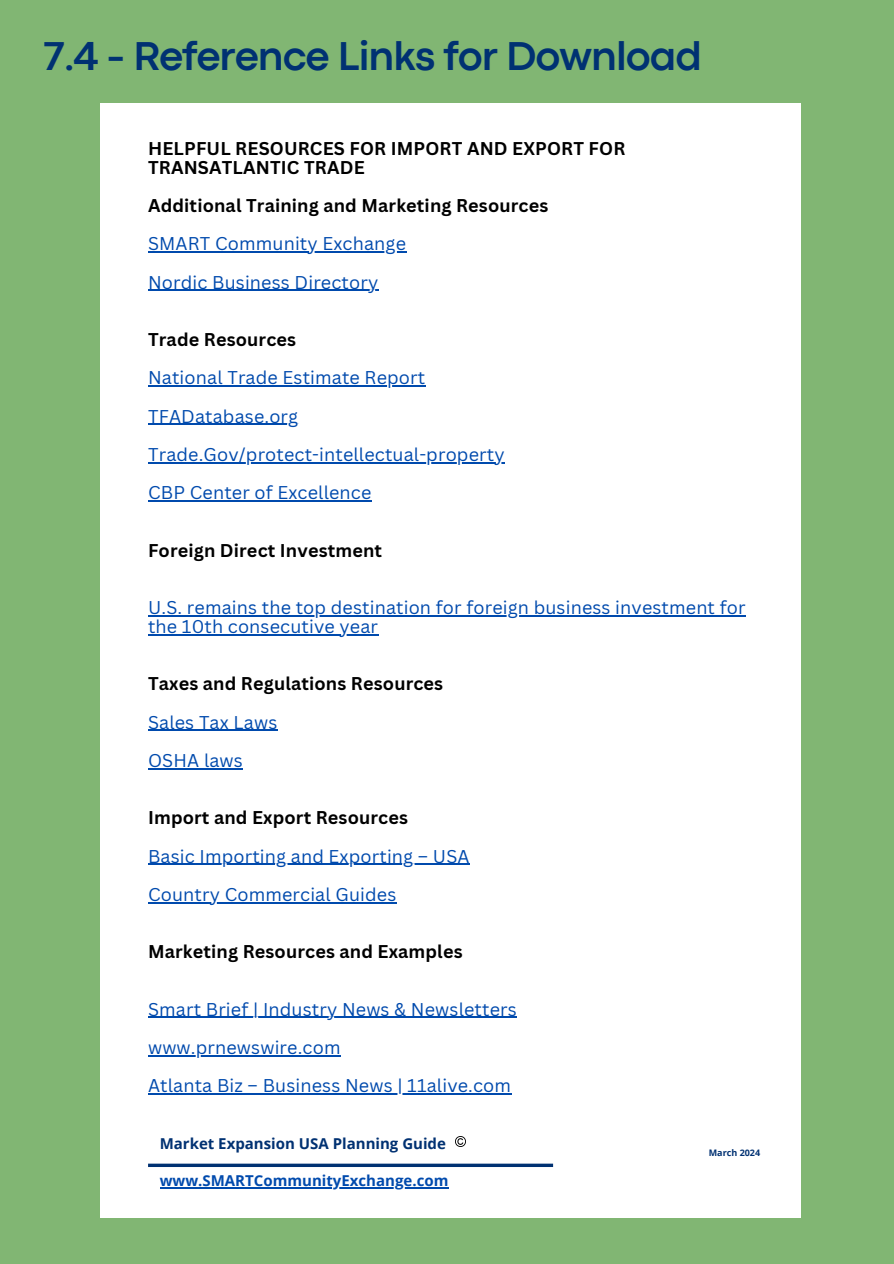
<style>
.page{position:relative;width:894px;height:1264px;background:#fff}
.page>*{position:absolute;margin:0;border:0;box-sizing:border-box;transform-origin:0 0}
.t1{font:700 42px "Codec Pro";letter-spacing:-.025em;color:#003172}
.t2{font:18px "Canva Sans";letter-spacing:.01em;color:#004aad}
.t3{font:700 18px/19.2px "Canva Sans";letter-spacing:.01em;color:#000}
.t4{font:700 15px "Open Sans";color:#003172}
.t5{font:700 15px "Open Sans";color:#004aad}
.t6{font:700 9px "Open Sans";color:#003172}
</style>
<div class="page">
<div style="left:0;top:0;width:893px;height:1263px;background:#81b673"></div>
<div style="left:100px;top:103px;width:700px;height:1114px;background:#fff"></div>
<hr style="left:148px;top:251px;width:258px;height:1px;background:#004aad">
<hr style="left:148px;top:290px;width:230px;height:1px;background:#004aad">
<hr style="left:148px;top:385px;width:277px;height:1px;background:#004aad">
<hr style="left:148px;top:423px;width:150px;height:2px;background:#004aad">
<hr style="left:148px;top:462px;width:356px;height:1px;background:#004aad">
<hr style="left:148px;top:500px;width:223px;height:1px;background:#004aad">
<hr style="left:148px;top:615px;width:597px;height:1px;background:#004aad">
<hr style="left:148px;top:634px;width:230px;height:1px;background:#004aad">
<hr style="left:148px;top:729px;width:129px;height:2px;background:#004aad">
<hr style="left:148px;top:768px;width:95px;height:1px;background:#004aad">
<hr style="left:148px;top:863px;width:321px;height:1px;background:#004aad">
<hr style="left:148px;top:902px;width:248px;height:1px;background:#004aad">
<hr style="left:148px;top:1016px;width:369px;height:1px;background:#004aad">
<hr style="left:148px;top:1055px;width:192px;height:1px;background:#004aad">
<hr style="left:148px;top:1093px;width:363px;height:1px;background:#004aad">
<hr style="left:148px;top:1163px;width:405px;height:3px;background:#003172">
<svg style="left:455px;top:1136px;width:10px;height:10px"></svg>
<hr style="left:160px;top:1187px;width:288px;height:1px;background:#004aad">
<p class="t1" style="left:43px;top:41px;width:659px">7.4 - Reference Links for Download</p>
<h2 class="t3" style="left:148px;top:138px;width:478px">HELPFUL RESOURCES FOR IMPORT AND EXPORT FOR<br>TRANSATLANTIC TRADE</h2>
<h3 class="t3" style="left:148px;top:195px;width:401px">Additional Training and Marketing Resources</h3>
<h4 class="t2" style="left:148px;top:231px;width:259px">SMART Community Exchange</h4>
<h4 class="t2" style="left:148px;top:269px;width:232px">Nordic Business Directory</h4>
<h3 class="t3" style="left:148px;top:329px;width:149px">Trade Resources</h3>
<h4 class="t2" style="left:148px;top:365px;width:278px">National Trade Estimate Report</h4>
<h4 class="t2" style="left:148px;top:403px;width:152px">TFADatabase.org</h4>
<h4 class="t2" style="left:148px;top:441px;width:358px">Trade.Gov/protect-intellectual-property</h4>
<h4 class="t2" style="left:148px;top:480px;width:225px">CBP Center of Excellence</h4>
<h3 class="t3" style="left:148px;top:540px;width:235px">Foreign Direct Investment</h3>
<h4 class="t2" style="left:148px;top:594px;width:599px">U.S. remains the top destination for foreign business investment for</h4>
<h3 class="t2" style="left:148px;top:614px;width:231px">the 10th consecutive year</h3>
<h3 class="t3" style="left:148px;top:674px;width:296px">Taxes and Regulations Resources</h3>
<h4 class="t2" style="left:148px;top:709px;width:131px">Sales Tax Laws</h4>
<h4 class="t2" style="left:148px;top:747px;width:96px">OSHA laws</h4>
<h3 class="t3" style="left:148px;top:807px;width:261px">Import and Export Resources</h3>
<h4 class="t2" style="left:148px;top:843px;width:323px">Basic Importing and Exporting – USA</h4>
<h4 class="t2" style="left:148px;top:881px;width:250px">Country Commercial Guides</h4>
<h3 class="t3" style="left:148px;top:941px;width:316px">Marketing Resources and Examples</h3>
<h4 class="t2" style="left:148px;top:996px;width:370px">Smart Brief | Industry News &amp; Newsletters</h4>
<h4 class="t2" style="left:148px;top:1034px;width:194px">www.prnewswire.com</h4>
<h4 class="t2" style="left:148px;top:1073px;width:364px">Atlanta Biz – Business News | 11alive.com</h4>
<p class="t4" style="left:160px;top:1133px;width:288px">Market Expansion USA Planning Guide</p>
<p class="t5" style="left:160px;top:1170px;width:290px">www.SMARTCommunityExchange.com</p>
<h5 class="t6" style="left:708px;top:1146px;width:53px">March 2024</h5>
</div>
